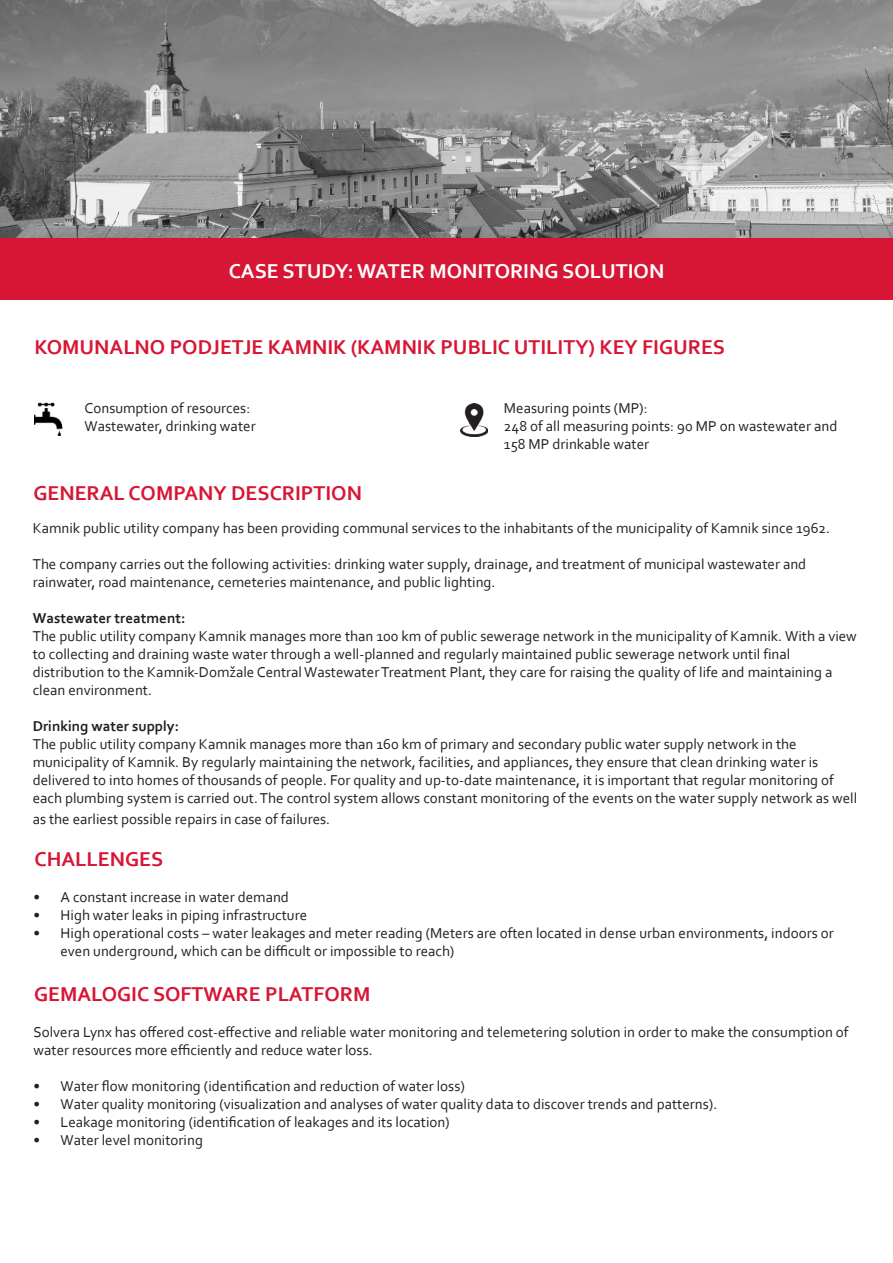
<style>
.page{position:relative;width:893px;height:1263px;background:#fff}
.page>*{position:absolute;margin:0;border:0;box-sizing:border-box;transform-origin:0 0}
.t1{font:700 21px "Corbel";color:#d71635}
.t2{font:700 21px "Corbel";color:#fff}
.t3{font:15px/18px "Corbel";color:#231f20}
.t4{font:700 15px "Corbel";color:#231f20}
</style>
<div class="page">
<div style="left:0;top:238px;width:893px;height:61px;background:#d71635"></div>
<img style="left:0;top:0;width:893px;height:237px">
<img style="left:460px;top:403px;width:27px;height:34px">
<img style="left:34px;top:402px;width:29px;height:34px">
<h1 class="t2" style="left:229px;top:263px;width:437px">CASE STUDY: WATER MONITORING SOLUTION</h1>
<h1 class="t1" style="left:35px;top:339px;width:692px">KOMUNALNO PODJETJE KAMNIK (KAMNIK PUBLIC UTILITY) KEY FIGURES</h1>
<p class="t3" style="left:85px;top:399px;width:173px">Consumption of resources:<br>Wastewater, drinking water</p>
<p class="t3" style="left:504px;top:399px;width:335px">Measuring points (MP):<br>248 of all measuring points: 90 MP on wastewater and<br>158 MP drinkable water</p>
<h1 class="t1" style="left:33px;top:485px;width:330px">GENERAL COMPANY DESCRIPTION</h1>
<p class="t3" style="left:33px;top:518px;width:799px">Kamnik public utility company has been providing communal services to the inhabitants of the municipality of Kamnik since 1962.</p>
<p class="t3" style="left:33px;top:554px;width:775px">The company carries out the following activities: drinking water supply, drainage, and treatment of municipal wastewater and rainwater, road maintenance, cemeteries maintenance, and public lighting.</p>
<p class="t4" style="left:33px;top:612px;width:154px">Wastewater treatment:</p>
<p class="t3" style="left:33px;top:626px;width:826px">The public utility company Kamnik manages more than 100 km of public sewerage network in the municipality of Kamnik. With a view to collecting and draining waste water through a well-planned and regularly maintained public sewerage network until final distribution to the Kamnik-Domžale Central Wastewater Treatment Plant, they care for raising the quality of life and maintaining a clean environment.</p>
<p class="t4" style="left:33px;top:720px;width:148px">Drinking water supply:</p>
<p class="t3" style="left:33px;top:734px;width:826px">The public utility company Kamnik manages more than 160 km of primary and secondary public water supply network in the municipality of Kamnik. By regularly maintaining the network, facilities, and appliances, they ensure that clean drinking water is delivered to into homes of thousands of people. For quality and up-to-date maintenance, it is important that regular monitoring of each plumbing system is carried out. The control system allows constant monitoring of the events on the water supply network as well</p>
<p class="t3" style="left:33px;top:810px;width:299px">as the earliest possible repairs in case of failures.</p>
<h1 class="t1" style="left:35px;top:851px;width:130px">CHALLENGES</h1>
<p class="t3" style="left:34px;top:890px;width:257px">• A constant increase in water demand</p>
<p class="t3" style="left:34px;top:908px;width:275px">• High water leaks in piping infrastructure</p>
<p class="t3" style="left:61px;top:926px;width:775px;text-indent:-27px">• High operational costs – water leakages and meter reading (Meters are often located in dense urban environments, indoors or even underground, which can be difficult or impossible to reach)</p>
<h1 class="t1" style="left:34px;top:986px;width:338px">GEMALOGIC SOFTWARE PLATFORM</h1>
<p class="t3" style="left:34px;top:1023px;width:817px">Solvera Lynx has offered cost-effective and reliable water monitoring and telemetering solution in order to make the consumption of water resources more efficiently and reduce water loss.</p>
<p class="t3" style="left:34px;top:1079px;width:433px">• Water flow monitoring (identification and reduction of water loss)</p>
<p class="t3" style="left:34px;top:1097px;width:685px">• Water quality monitoring (visualization and analyses of water quality data to discover trends and patterns).</p>
<p class="t3" style="left:34px;top:1115px;width:418px">• Leakage monitoring (identification of leakages and its location)</p>
<p class="t3" style="left:34px;top:1133px;width:171px">• Water level monitoring</p>
</div>
